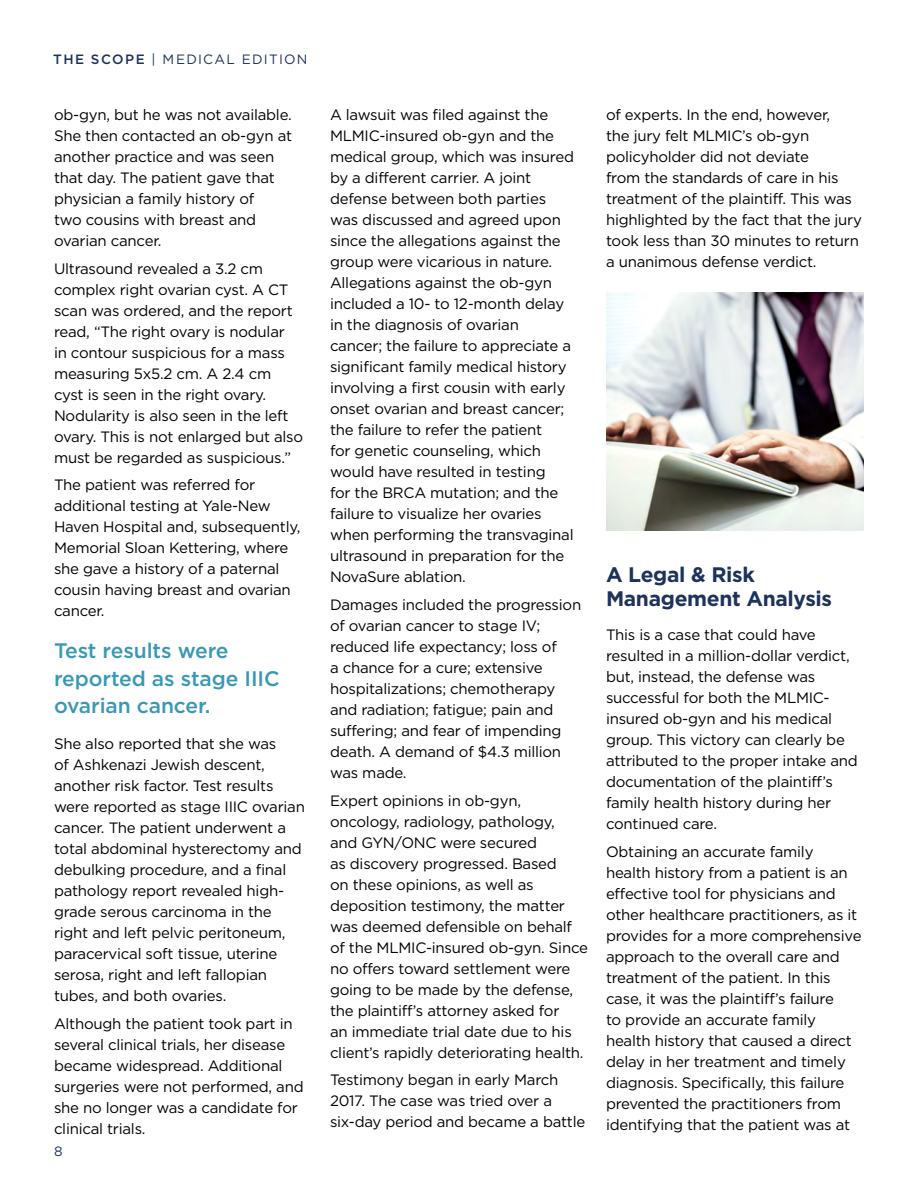
<style>
.page{position:relative;width:918px;height:1188px;background:#fff}
.page>*{position:absolute;margin:0;border:0;box-sizing:border-box;transform-origin:0 0}
.t1{font:500 21px/27px "Gotham";letter-spacing:-.005em;color:#3998b5}
.t2{font:700 21px/24px "Gotham";letter-spacing:-.015em;color:#1d335c}
.t3{font:15px/21px "Gotham";letter-spacing:-.015em;color:#000}
.t4{font:13.5px "Gotham";letter-spacing:.1em;color:#1d335c}
.s1{font-weight:500}
</style>
<div class="page">
<img style="left:606px;top:293px;width:257px;height:237px">
<p class="t4" style="left:53px;top:51px;width:256px"><span class="s1">THE SCOPE</span> | MEDICAL EDITION</p>
<p class="t3" style="left:54px;top:104px;width:240px">ob-gyn, but he was not available.<br>She then contacted an ob-gyn at another practice and was seen that day. The patient gave that physician a family history of<br>two cousins with breast and ovarian cancer.</p>
<p class="t3" style="left:54px;top:258px;width:251px">Ultrasound revealed a 3.2 cm complex right ovarian cyst. A CT scan was ordered, and the report read, “The right ovary is nodular<br>in contour suspicious for a mass measuring 5x5.2 cm. A 2.4 cm cyst is seen in the right ovary.<br>Nodularity is also seen in the left ovary. This is not enlarged but also must be regarded as suspicious.”</p>
<p class="t3" style="left:54px;top:475px;width:248px">The patient was referred for additional testing at Yale-New<br>Haven Hospital and, subsequently,<br>Memorial Sloan Kettering, where she gave a history of a paternal cousin having breast and ovarian cancer.</p>
<h1 class="t1" style="left:54px;top:637px;width:227px">Test results were reported as stage IIIC ovarian cancer.</h1>
<p class="t3" style="left:54px;top:733px;width:252px">She also reported that she was<br>of Ashkenazi Jewish descent, another risk factor. Test results were reported as stage IIIC ovarian cancer. The patient underwent a total abdominal hysterectomy and debulking procedure, and a final pathology report revealed high&shy;grade serous carcinoma in the right and left pelvic peritoneum, paracervical soft tissue, uterine serosa, right and left fallopian tubes, and both ovaries.</p>
<p class="t3" style="left:54px;top:1013px;width:251px">Although the patient took part in several clinical trials, her disease became widespread. Additional surgeries were not performed, and she no longer was a candidate for clinical trials.</p>
<p class="t4" style="left:54px;top:1143px;width:10px">8</p>
<p class="t3" style="left:330px;top:104px;width:246px">A lawsuit was filed against the<br>MLMIC-insured ob-gyn and the medical group, which was insured by a different carrier. A joint defense between both parties was discussed and agreed upon since the allegations against the group were vicarious in nature.<br>Allegations against the ob-gyn included a 10- to 12-month delay in the diagnosis of ovarian cancer; the failure to appreciate a significant family medical history involving a first cousin with early onset ovarian and breast cancer; the failure to refer the patient<br>for genetic counseling, which would have resulted in testing<br>for the BRCA mutation; and the failure to visualize her ovaries when performing the transvaginal ultrasound in preparation for the<br>NovaSure ablation.</p>
<p class="t3" style="left:330px;top:594px;width:253px">Damages included the progression of ovarian cancer to stage IV; reduced life expectancy; loss of<br>a chance for a cure; extensive hospitalizations; chemotherapy and radiation; fatigue; pain and suffering; and fear of impending death. A demand of $4.3 million was made.</p>
<p class="t3" style="left:330px;top:790px;width:259px">Expert opinions in ob-gyn, oncology, radiology, pathology,<br>and GYN/ONC were secured<br>as discovery progressed. Based<br>on these opinions, as well as deposition testimony, the matter was deemed defensible on behalf of the MLMIC-insured ob-gyn. Since no offers toward settlement were going to be made by the defense, the plaintiff’s attorney asked for<br>an immediate trial date due to his client’s rapidly deteriorating health.</p>
<p class="t3" style="left:330px;top:1069px;width:257px">Testimony began in early March<br>2017. The case was tried over a six-day period and became a battle</p>
<p class="t3" style="left:606px;top:104px;width:257px">of experts. In the end, however,<br>the jury felt MLMIC’s ob-gyn policyholder did not deviate<br>from the standards of care in his treatment of the plaintiff. This was highlighted by the fact that the jury took less than 30 minutes to return a unanimous defense verdict.</p>
<h1 class="t2" style="left:606px;top:562px;width:228px">A Legal &amp; Risk<br>Management Analysis</h1>
<p class="t3" style="left:606px;top:625px;width:253px">This is a case that could have resulted in a million-dollar verdict, but, instead, the defense was successful for both the MLMIC&shy;insured ob-gyn and his medical group. This victory can clearly be attributed to the proper intake and documentation of the plaintiff’s family health history during her continued care.</p>
<p class="t3" style="left:606px;top:841px;width:257px">Obtaining an accurate family health history from a patient is an effective tool for physicians and other healthcare practitioners, as it provides for a more comprehensive approach to the overall care and treatment of the patient. In this case, it was the plaintiff’s failure<br>to provide an accurate family health history that caused a direct delay in her treatment and timely diagnosis. Specifically, this failure prevented the practitioners from identifying that the patient was at</p>
</div>
